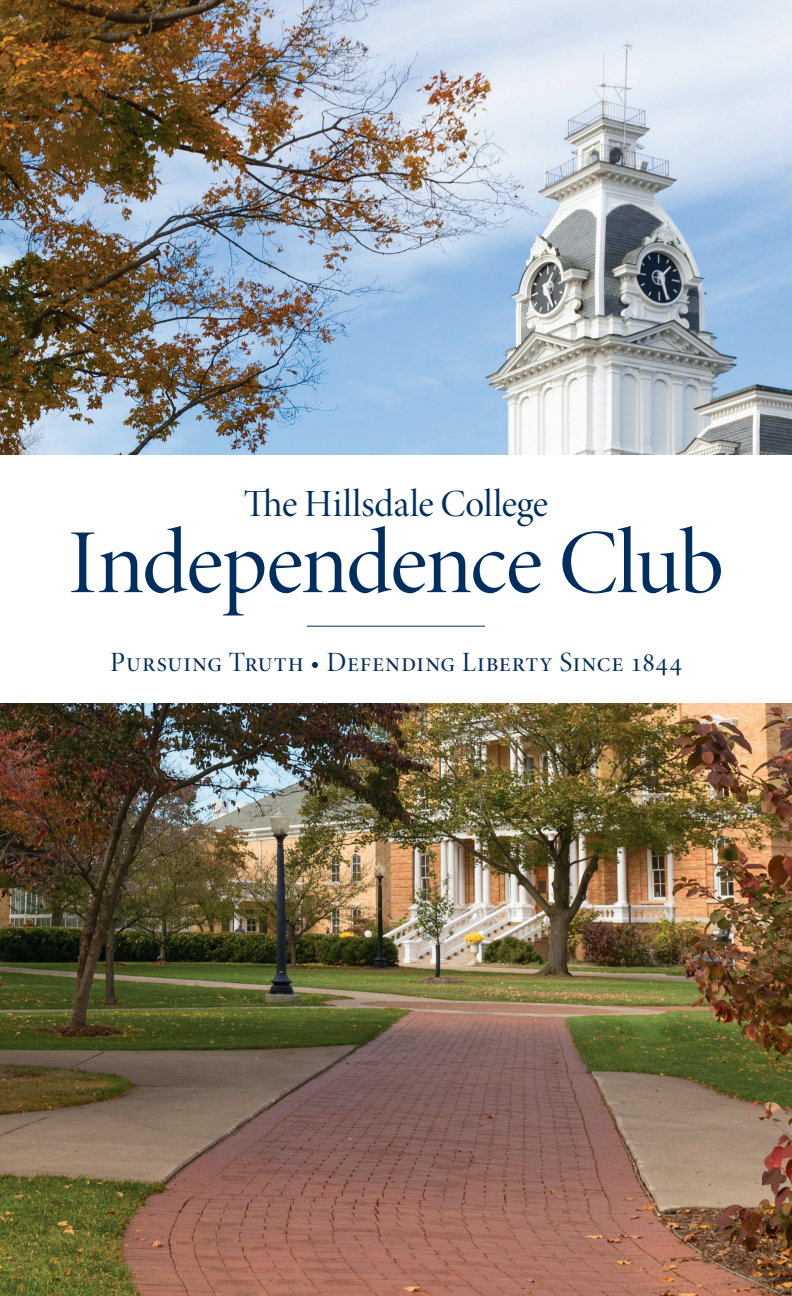
<style>
.page{position:relative;width:792px;height:1296px;background:#fff}
.page>*{position:absolute;margin:0;border:0;box-sizing:border-box;transform-origin:0 0}
.t1{font:92px "Minion Pro Disp";color:#002e5e}
.t2{font:38.6px "Minion Pro Disp";color:#002e5e}
.t3{font:28px "Minion Pro Disp";letter-spacing:.025em;color:#002e5e}
</style>
<div class="page">
<img style="left:0;top:0;width:792px;height:1296px">
<div style="left:0;top:455px;width:792px;height:248px;background:#fff"></div>
<hr style="left:307px;top:626px;width:178px;height:1px;background:#002e5e">
<h2 class="t2" style="left:244px;top:481px;width:306px">The Hillsdale College</h2>
<h1 class="t1" style="left:68px;top:508px;width:655px">Independence Club</h1>
<p class="t3" style="left:110px;top:645px;width:573px">Pursuing Truth • Defending Liberty Since 1844</p>
</div>
